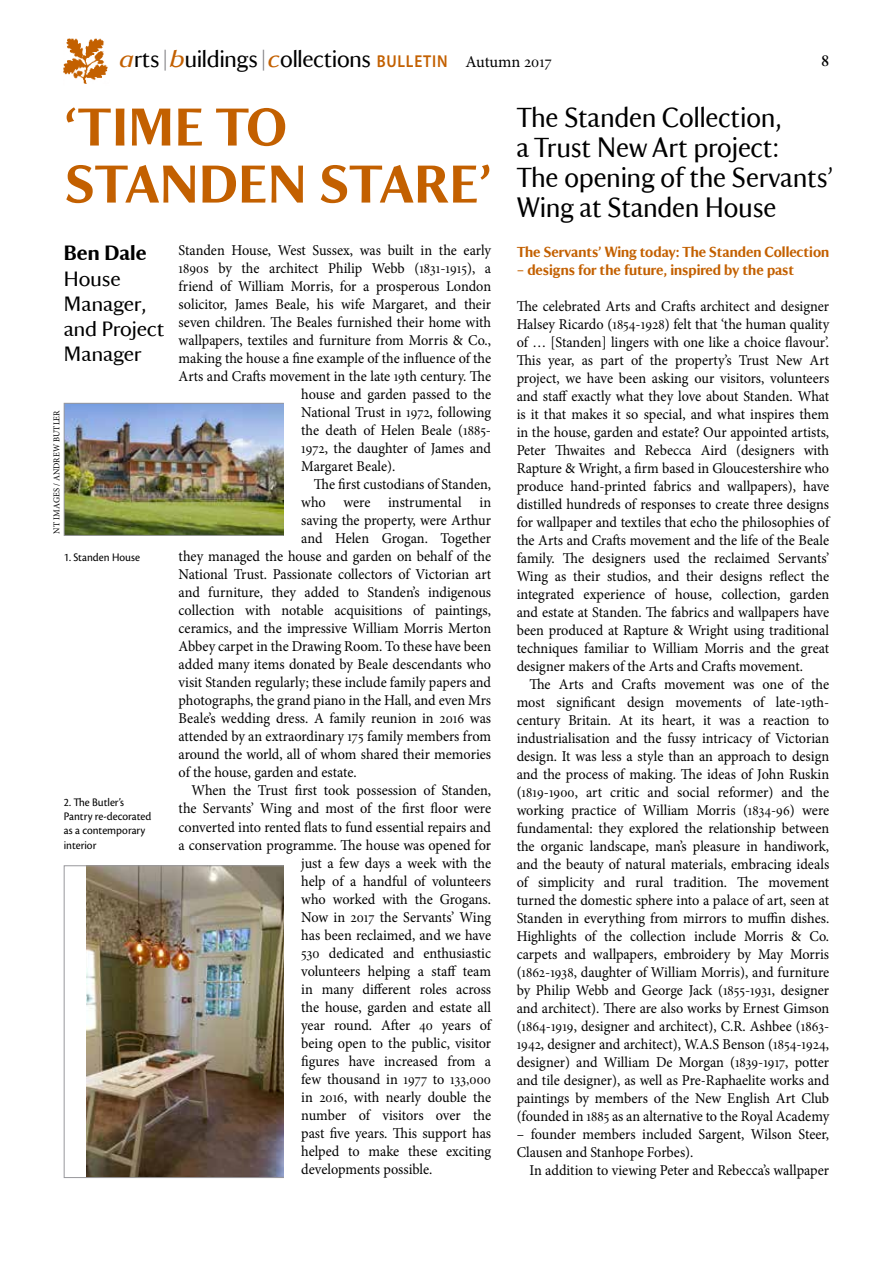
<style>
.page{position:relative;width:893px;height:1263px;background:#fff}
.page>*{position:absolute;margin:0;border:0;box-sizing:border-box;transform-origin:0 0}
.t1{font:700 54px/57px "National Trust TT";color:#c36000}
.t2{font:28.5px/30px "National Trust TT";color:#000;scale:.92 1}
.t3{font:24px "National Trust TT";letter-spacing:-.01em;color:#000;scale:.95 1}
.t4{font:21px/25.2px "National Trust TT";color:#000}
.t5{font:700 21px "National Trust TT";color:#000}
.t6{font:18px "Bembo Semibold Os F";color:#000}
.t7{font:15px/18px "Minion Pro";letter-spacing:-.005em;color:#000;text-align:justify;scale:.95 1}
.t8{font:700 15px "National Trust TT";color:#c36000;scale:.95 1}
.t9{font:12px/14.2px "Cronos Pro";color:#000;scale:.95 1}
.t10{font:9px "Minion Pro";letter-spacing:.01em;color:#000;scale:.95 1}
.s1{font-style:italic;color:#c36000}
.s2{font-family:"Bembo";color:#818084}
.s3{font-family:"Myriad Pro";font-weight:600;font-size:17.25px;color:#c36000}
.s4{font-family:"Minion Pro";font-size:16.5px}
.s5{font-family:"Minion Exp Display";font-size:16.5px}
.s6{font-family:"Minion Exp Display"}
</style>
<div class="page">
<img style="left:63px;top:39px;width:45px;height:45px">
<img style="left:66px;top:405px;width:216px;height:129px">
<div style="left:64px;top:403px;width:220px;height:133px;border:1px solid #98989c"></div>
<img style="left:86px;top:867px;width:196px;height:309px">
<div style="left:64px;top:865px;width:220px;height:313px;border:1px solid #98989c"></div>
<h3 class="t3" style="left:119px;top:43px;width:457px"><span class="s1">a</span>rts<span class="s2">|</span><span class="s1">b</span>uildings<span class="s2">|</span><span class="s1">c</span>ollections <span class="s3">BULLETIN</span> <span class="s4">Autumn</span> <span class="s5">2017</span></h3>
<p class="t6" style="left:821px;top:51px;width:10px">8</p>
<h1 class="t1" style="left:64px;top:95px;width:430px">‘TIME TO<br>STANDEN STARE’</h1>
<h2 class="t2" style="left:517px;top:100px;width:346px">The Standen Collection,<br>a Trust New Art project:<br>The opening of the Servants’<br>Wing at Standen House</h2>
<h3 class="t5" style="left:64px;top:239px;width:84px">Ben Dale</h3>
<h3 class="t4" style="left:64px;top:264px;width:102px">House<br>Manager, and Project<br>Manager</h3>
<p class="t10" style="left:51px;top:533px;width:131px;rotate:-90deg">NT IMAGES / ANDREW BUTLER</p>
<p class="t9" style="left:64px;top:550px;width:82px">1. Standen House</p>
<p class="t9" style="left:64px;top:795px;width:94px">2. The Butler’s<br>Pantry re-decorated as a contemporary interior</p>
<p class="t7" style="left:179px;top:242px;width:330px">Standen House, West Sussex, was built in the early</p>
<p class="t7" style="left:179px;top:260px;width:330px"><span class="s6">1890</span>s by the architect Philip Webb (<span class="s6">1831-1915</span>), a</p>
<p class="t7" style="left:179px;top:278px;width:330px">friend of William Morris, for a prosperous London</p>
<p class="t7" style="left:179px;top:296px;width:330px">solicitor, James Beale, his wife Margaret, and their</p>
<p class="t7" style="left:179px;top:314px;width:330px">seven children. The Beales furnished their home with</p>
<p class="t7" style="left:179px;top:332px;width:330px">wallpapers, textiles and furniture from Morris &amp; Co.,</p>
<p class="t7" style="left:179px;top:350px;width:331px">making the house a fine example of the influence of the</p>
<p class="t7" style="left:179px;top:368px;width:330px">Arts and Crafts movement in the late <span class="s6">19</span>th century. The</p>
<p class="t7" style="left:301px;top:386px;width:201px">house and garden passed to the</p>
<p class="t7" style="left:301px;top:404px;width:201px">National Trust in <span class="s6">1972</span>, following</p>
<p class="t7" style="left:301px;top:422px;width:201px">the death of Helen Beale (<span class="s6">1885-</span></p>
<p class="t7" style="left:301px;top:440px;width:201px"><span class="s6">1972</span>, the daughter of James and</p>
<p class="t7" style="left:301px;top:458px;width:101px">Margaret Beale).</p>
<p class="t7" style="left:314px;top:476px;width:188px">The first custodians of Standen,</p>
<p class="t7" style="left:301px;top:494px;width:201px">who were instrumental in</p>
<p class="t7" style="left:301px;top:512px;width:201px">saving the property, were Arthur</p>
<p class="t7" style="left:301px;top:530px;width:201px">and Helen Grogan. Together</p>
<p class="t7" style="left:179px;top:548px;width:330px">they managed the house and garden on behalf of the</p>
<p class="t7" style="left:179px;top:566px;width:330px">National Trust. Passionate collectors of Victorian art</p>
<p class="t7" style="left:179px;top:584px;width:330px">and furniture, they added to Standen’s indigenous</p>
<p class="t7" style="left:179px;top:602px;width:330px">collection with notable acquisitions of paintings,</p>
<p class="t7" style="left:179px;top:620px;width:330px">ceramics, and the impressive William Morris Merton</p>
<p class="t7" style="left:179px;top:638px;width:330px">Abbey carpet in the Drawing Room. To these have been</p>
<p class="t7" style="left:179px;top:656px;width:330px">added many items donated by Beale descendants who</p>
<p class="t7" style="left:179px;top:674px;width:330px">visit Standen regularly; these include family papers and</p>
<p class="t7" style="left:179px;top:692px;width:330px">photographs, the grand piano in the Hall, and even Mrs</p>
<p class="t7" style="left:179px;top:710px;width:330px">Beale’s wedding dress. A family reunion in <span class="s6">2016</span> was</p>
<p class="t7" style="left:179px;top:728px;width:330px">attended by an extraordinary <span class="s6">175</span> family members from</p>
<p class="t7" style="left:179px;top:746px;width:330px">around the world, all of whom shared their memories</p>
<p class="t7" style="left:179px;top:764px;width:189px">of the house, garden and estate.</p>
<p class="t7" style="left:191px;top:782px;width:317px">When the Trust first took possession of Standen,</p>
<p class="t7" style="left:179px;top:800px;width:330px">the Servants’ Wing and most of the first floor were</p>
<p class="t7" style="left:179px;top:818px;width:330px">converted into rented flats to fund essential repairs and</p>
<p class="t7" style="left:179px;top:836px;width:330px">a conservation programme. The house was opened for</p>
<p class="t7" style="left:301px;top:854px;width:201px">just a few days a week with the</p>
<p class="t7" style="left:301px;top:872px;width:201px">help of a handful of volunteers</p>
<p class="t7" style="left:301px;top:890px;width:201px">who worked with the Grogans.</p>
<p class="t7" style="left:301px;top:908px;width:201px">Now in <span class="s6">2017</span> the Servants’ Wing</p>
<p class="t7" style="left:301px;top:926px;width:201px">has been reclaimed, and we have</p>
<p class="t7" style="left:301px;top:944px;width:201px"><span class="s6">530</span> dedicated and enthusiastic</p>
<p class="t7" style="left:301px;top:962px;width:201px">volunteers helping a staff team</p>
<p class="t7" style="left:301px;top:980px;width:201px">in many different roles across</p>
<p class="t7" style="left:301px;top:998px;width:201px">the house, garden and estate all</p>
<p class="t7" style="left:301px;top:1016px;width:201px">year round. After <span class="s6">40</span> years of</p>
<p class="t7" style="left:301px;top:1034px;width:201px">being open to the public, visitor</p>
<p class="t7" style="left:301px;top:1052px;width:201px">figures have increased from a</p>
<p class="t7" style="left:301px;top:1070px;width:201px">few thousand in <span class="s6">1977</span> to <span class="s6">133,000</span></p>
<p class="t7" style="left:301px;top:1088px;width:201px">in <span class="s6">2016</span>, with nearly double the</p>
<p class="t7" style="left:301px;top:1106px;width:201px">number of visitors over the</p>
<p class="t7" style="left:301px;top:1124px;width:201px">past five years. This support has</p>
<p class="t7" style="left:301px;top:1142px;width:201px">helped to make these exciting</p>
<p class="t7" style="left:301px;top:1160px;width:140px">developments possible.</p>
<p class="t8" style="left:517px;top:241px;width:330px">The Servants’ Wing today: The Standen Collection</p>
<p class="t8" style="left:517px;top:259px;width:294px">– designs for the future, inspired by the past</p>
<p class="t7" style="left:517px;top:297px;width:331px">The celebrated Arts and Crafts architect and designer Halsey Ricardo (<span class="s6">1854-1928</span>) felt that ‘the human quality of … [Standen] lingers with one like a choice flavour’.<br>This year, as part of the property’s Trust New Art project, we have been asking our visitors, volunteers and staff exactly what they love about Standen. What is it that makes it so special, and what inspires them in the house, garden and estate? Our appointed artists, Peter Thwaites and Rebecca Aird (designers with Rapture &amp; Wright, a firm based in Gloucestershire who produce hand-printed fabrics and wallpapers), have distilled hundreds of responses to create three designs for wallpaper and textiles that echo the philosophies of the Arts and Crafts movement and the life of the Beale family. The designers used the reclaimed Servants’ Wing as their studios, and their designs reflect the integrated experience of house, collection, garden and estate at Standen. The fabrics and wallpapers have been produced at Rapture &amp; Wright using traditional techniques familiar to William Morris and the great designer makers of the Arts and Crafts movement.</p>
<p class="t7" style="left:517px;top:675px;width:331px;text-indent:13px">The Arts and Crafts movement was one of the most significant design movements of late-<span class="s6">19</span>th&shy;century Britain. At its heart, it was a reaction to industrialisation and the fussy intricacy of Victorian design. It was less a style than an approach to design and the process of making. The ideas of John Ruskin (<span class="s6">1819-1900</span>, art critic and social reformer) and the working practice of William Morris (<span class="s6">1834-96</span>) were fundamental: they explored the relationship between the organic landscape, man’s pleasure in handiwork, and the beauty of natural materials, embracing ideals of simplicity and rural tradition. The movement turned the domestic sphere into a palace of art, seen at Standen in everything from mirrors to muffin dishes.<br>Highlights of the collection include Morris &amp; Co. carpets and wallpapers, embroidery by May Morris (<span class="s6">1862-1938</span>, daughter of William Morris), and furniture by Philip Webb and George Jack (<span class="s6">1855-1931</span>, designer and architect). There are also works by Ernest Gimson (<span class="s6">1864-1919</span>, designer and architect), C.R. Ashbee (<span class="s6">1863- 1942</span>, designer and architect), W.A.S Benson (<span class="s6">1854-1924</span>, designer) and William De Morgan (<span class="s6">1839-1917</span>, potter and tile designer), as well as Pre-Raphaelite works and paintings by members of the New English Art Club (founded in <span class="s6">1885</span> as an alternative to the Royal Academy</p>
<p class="t7" style="left:517px;top:1125px;width:330px">– founder members included Sargent, Wilson Steer,<br>Clausen and Stanhope Forbes).</p>
<p class="t7" style="left:529px;top:1161px;width:317px">In addition to viewing Peter and Rebecca’s wallpaper</p>
</div>
